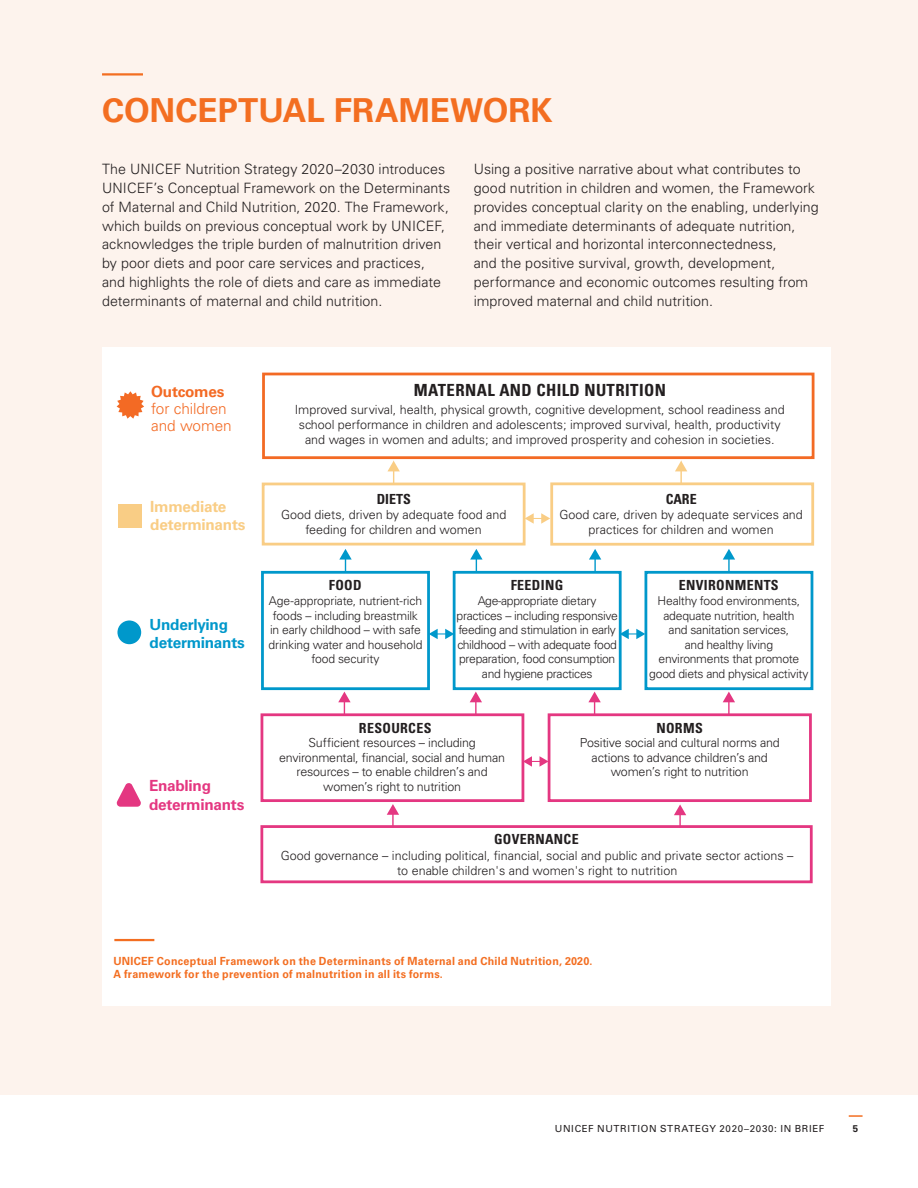
<style>
.page{position:relative;width:918px;height:1188px;background:#fff}
.page>*{position:absolute;margin:0;border:0;box-sizing:border-box;transform-origin:0 0}
.chapter_headings_ora{font:700 33px "Univers LT Std";color:#f36e21}
.t1{font:700 condensed 16.8px "Univers LT Std";letter-spacing:.025em;color:#231f20}
.t2{font:300 15.3px/16.8px "Univers LT Std";letter-spacing:-.005em;color:#f36a24}
.t3{font:700 15.3px/18.1px "Univers LT Std";letter-spacing:-.015em;color:#0098cb}
.t4{font:700 15.3px/18.1px "Univers LT Std";letter-spacing:-.015em;color:#f9cd85}
.t5{font:700 15.3px/18.1px "Univers LT Std";letter-spacing:-.015em;color:#e43781}
.copy{font:300 14.25px/18.8px "Univers LT Std";color:#231f20}
.t6{font:700 condensed 13.95px "Univers LT Std";letter-spacing:.025em;color:#231f20}
.t7{font:300 12.6px/15px "Univers LT Std";color:#231f20;text-align:center}
.t8{font:300 12.45px/15px "Univers LT Std";letter-spacing:-.015em;color:#231f20;text-align:center}
.t9{font:300 12.15px/14.5px "Univers LT Std";letter-spacing:-.025em;color:#231f20;text-align:center}
.technical_title_2{font:700 11.25px "Univers LT Std";letter-spacing:.02em;color:#f36e21;scale:.95 1}
.t10{font:9.75px "Univers LT Std";letter-spacing:.065em;color:#231f20}
.t11{font:700 9.75px "Univers LT Std";color:#231f20}
.s1{font-weight:700}
</style>
<div class="page">
<svg style="left:849px;top:1115px;width:14px;height:2px"></svg>
<div style="left:0;top:0;width:918px;height:1094px;background:#fdf3ed"></div>
<div style="left:102px;top:347px;width:728px;height:659px;background:#fff"></div>
<div style="left:548px;top:713px;width:264px;height:89px;border:3px solid #e43781"></div>
<div style="left:262px;top:373px;width:553px;height:86px;border:3px solid #f36a24"></div>
<div style="left:261px;top:571px;width:169px;height:119px;border:3px solid #0098cb"></div>
<div style="left:453px;top:571px;width:169px;height:119px;border:3px solid #0098cb"></div>
<div style="left:645px;top:571px;width:168px;height:119px;border:3px solid #0098cb"></div>
<div style="left:261px;top:713px;width:263px;height:89px;border:3px solid #e43781"></div>
<div style="left:260px;top:825px;width:553px;height:58px;border:3px solid #e43781"></div>
<div style="left:117px;top:620px;width:24px;height:24px;background:#0098cb;border-radius:50%"></div>
<svg style="left:338px;top:692px;width:13px;height:23px"></svg>
<svg style="left:339px;top:549px;width:13px;height:23px"></svg>
<svg style="left:470px;top:692px;width:12px;height:23px"></svg>
<svg style="left:588px;top:692px;width:13px;height:23px"></svg>
<svg style="left:470px;top:549px;width:13px;height:23px"></svg>
<svg style="left:429px;top:629px;width:25px;height:10px"></svg>
<svg style="left:523px;top:756px;width:26px;height:11px"></svg>
<svg style="left:526px;top:513px;width:24px;height:11px"></svg>
<svg style="left:620px;top:629px;width:25px;height:10px"></svg>
<svg style="left:589px;top:549px;width:12px;height:23px"></svg>
<svg style="left:723px;top:549px;width:12px;height:23px"></svg>
<svg style="left:723px;top:692px;width:12px;height:23px"></svg>
<svg style="left:674px;top:804px;width:12px;height:24px"></svg>
<svg style="left:387px;top:461px;width:13px;height:22px"></svg>
<svg style="left:675px;top:461px;width:12px;height:21px"></svg>
<div style="left:262px;top:483px;width:264px;height:63px;border:3px solid #f9cd85"></div>
<div style="left:118px;top:504px;width:24px;height:23px;background:#f9cd85"></div>
<div style="left:550px;top:482px;width:264px;height:64px;border:3px solid #f9cd85"></div>
<svg style="left:117px;top:391px;width:27px;height:28px"></svg>
<svg style="left:116px;top:783px;width:25px;height:24px"></svg>
<svg style="left:387px;top:804px;width:12px;height:23px"></svg>
<hr style="left:114px;top:939px;width:40px;height:2px;background:#f36e21">
<hr style="left:102px;top:73px;width:41px;height:3px;background:#f36e21">
<p class="chapter_headings_ora" style="left:102px;top:91px;width:452px">CONCEPTUAL FRAMEWORK</p>
<p class="copy" style="left:102px;top:160px;width:350px">The UNICEF Nutrition Strategy 2020–2030 introduces UNICEF’s Conceptual Framework on the Determinants of Maternal and Child Nutrition, 2020. The Framework, which builds on previous conceptual work by UNICEF, acknowledges the triple burden of malnutrition driven by poor diets and poor care services and practices, and highlights the role of diets and care as immediate determinants of maternal and child nutrition.</p>
<p class="copy" style="left:474px;top:160px;width:347px">Using a positive narrative about what contributes to good nutrition in children and women, the Framework provides conceptual clarity on the enabling, underlying and immediate determinants of adequate nutrition, their vertical and horizontal interconnectedness,<br>and the positive survival, growth, development, performance and economic outcomes resulting from improved maternal and child nutrition.</p>
<p class="t2" style="left:151px;top:384px;width:82px"><span class="s1">Outcomes </span>for children and women</p>
<p class="t4" style="left:150px;top:498px;width:97px">Immediate determinants</p>
<p class="t3" style="left:150px;top:615px;width:97px">Underlying determinants</p>
<p class="t5" style="left:149px;top:777px;width:97px">Enabling determinants</p>
<p class="t1" style="left:414px;top:380px;width:254px">MATERNAL AND CHILD NUTRITION</p>
<p class="t7" style="left:295px;top:402px;width:492px">Improved survival, health, physical growth, cognitive development, school readiness and school performance in children and adolescents; improved survival, health, productivity and wages in women and adults; and improved prosperity and cohesion in societies.</p>
<p class="t6" style="left:377px;top:490px;width:36px">DIETS</p>
<p class="t7" style="left:281px;top:507px;width:227px">Good diets, driven by adequate food and feeding for children and women</p>
<p class="t6" style="left:666px;top:490px;width:33px">CARE</p>
<p class="t7" style="left:559px;top:507px;width:245px">Good care, driven by adequate services and practices for children and women</p>
<p class="t6" style="left:329px;top:576px;width:34px">FOOD</p>
<p class="t6" style="left:511px;top:576px;width:54px">FEEDING</p>
<p class="t6" style="left:679px;top:576px;width:101px">ENVIRONMENTS</p>
<p class="t9" style="left:269px;top:593px;width:155px">Age-appropriate, nutrient-rich foods – including breastmilk in early childhood – with safe drinking water and household food security</p>
<p class="t9" style="left:457px;top:593px;width:163px">Age-appropriate dietary practices – including responsive feeding and stimulation in early childhood – with adequate food preparation, food consumption and hygiene practices</p>
<p class="t9" style="left:649px;top:593px;width:161px">Healthy food environments, adequate nutrition, health<br>and sanitation services,<br>and healthy living environments that promote good diets and physical activity</p>
<p class="t6" style="left:359px;top:719px;width:74px">RESOURCES</p>
<p class="t6" style="left:656px;top:719px;width:48px">NORMS</p>
<p class="t8" style="left:279px;top:735px;width:227px">Sufficient resources – including environmental, financial, social and human resources – to enable children’s and women’s right to nutrition</p>
<p class="t8" style="left:580px;top:735px;width:202px">Positive social and cultural norms and actions to advance children’s and women’s right to nutrition</p>
<p class="t6" style="left:494px;top:831px;width:86px">GOVERNANCE</p>
<p class="t7" style="left:281px;top:848px;width:514px">Good governance – including political, financial, social and public and private sector actions – to enable children's and women's right to nutrition</p>
<p class="technical_title_2" style="left:113px;top:954px;width:506px">UNICEF Conceptual Framework on the Determinants of Maternal and Child Nutrition, 2020.</p>
<p class="technical_title_2" style="left:113px;top:968px;width:348px">A framework for the prevention of malnutrition in all its forms.</p>
<p class="t10" style="left:555px;top:1123px;width:271px">UNICEF NUTRITION STRATEGY 2020–2030: IN BRIEF</p>
<p class="t11" style="left:853px;top:1123px;width:7px">5</p>
</div>
